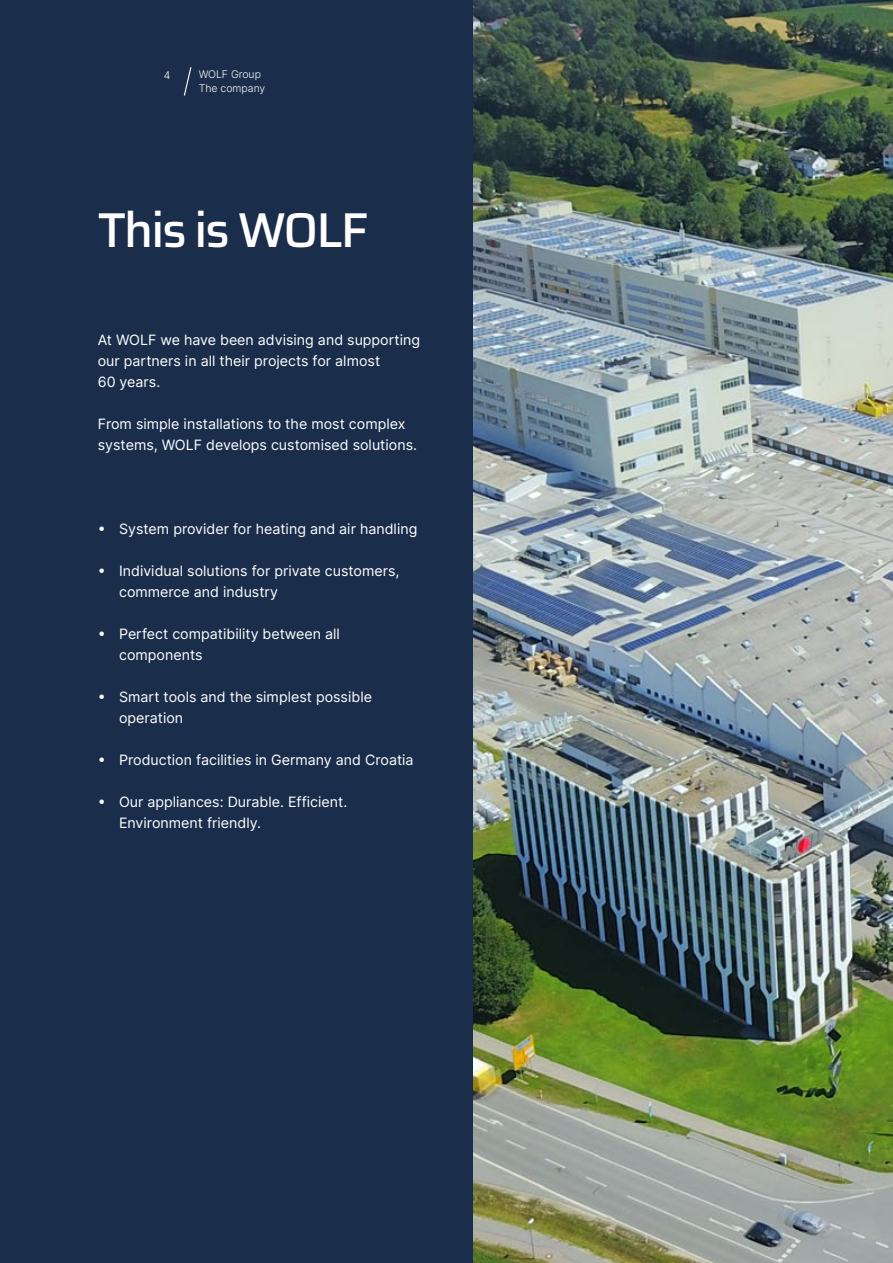
<style>
.page{position:relative;width:893px;height:1263px;background:#fff}
.page>*{position:absolute;margin:0;border:0;box-sizing:border-box;transform-origin:0 0}
.t1{font:500 48.9px "Saira";letter-spacing:-.04em;color:#fff}
.t2{font:14.25px/21px "Inter";color:#fff}
.t3{font:300 10.5px/13.5px "Inter";color:#fff}
</style>
<div class="page">
<img style="left:472px;top:0;width:421px;height:1263px">
<div style="left:0;top:0;width:472px;height:1263px;background:#1a2e4b"></div>
<svg style="left:183px;top:67px;width:9px;height:29px"></svg>
<p class="t3" style="left:164px;top:68px;width:8px">4</p>
<p class="t3" style="left:199px;top:67px;width:68px">WOLF Group<br>The company</p>
<h1 class="t1" style="left:98px;top:190px;width:272px">This is WOLF</h1>
<p class="t2" style="left:98px;top:329px;width:324px">At WOLF we have been advising and supporting our partners in all their projects for almost<br>60 years.</p>
<p class="t2" style="left:98px;top:413px;width:321px">From simple installations to the most complex systems, WOLF develops customised solutions.</p>
<p class="t2" style="left:98px;top:518px;width:321px">• System provider for heating and air handling</p>
<p class="t2" style="left:119px;top:560px;width:282px;text-indent:-21px">• Individual solutions for private customers, commerce and industry</p>
<p class="t2" style="left:119px;top:623px;width:222px;text-indent:-21px">• Perfect compatibility between all components</p>
<p class="t2" style="left:119px;top:686px;width:254px;text-indent:-21px">• Smart tools and the simplest possible operation</p>
<p class="t2" style="left:98px;top:749px;width:317px">• Production facilities in Germany and Croatia</p>
<p class="t2" style="left:119px;top:791px;width:230px;text-indent:-21px">• Our appliances: Durable. Efficient.<br>Environment friendly.</p>
</div>
